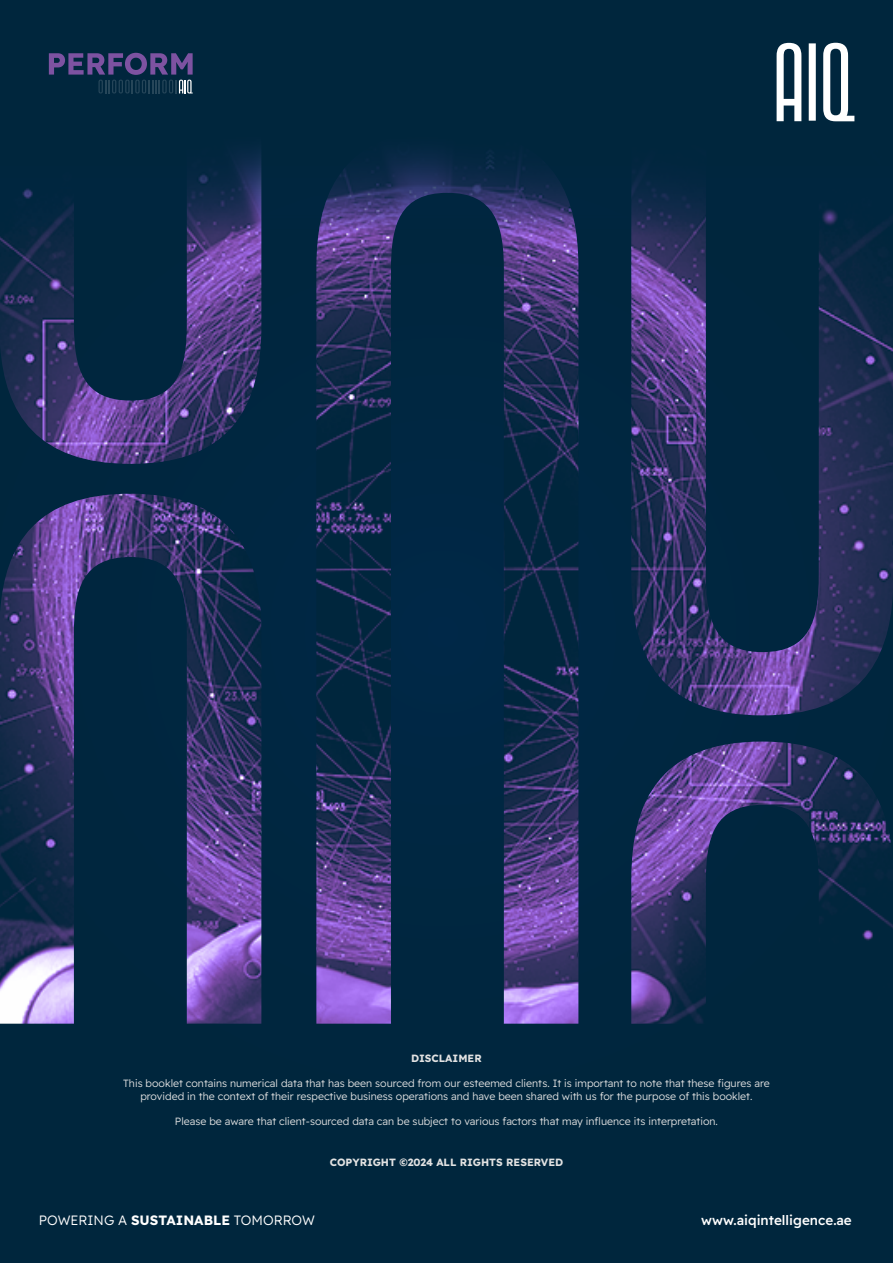
<style>
.page{position:relative;width:893px;height:1263px;background:#00263d}
.page>*{position:absolute;margin:0;border:0;box-sizing:border-box;transform-origin:0 0}
.t1{font:300 13.5px "Readex Pro";color:#fff}
.t2{font:500 13.5px "Readex Pro";color:#fff}
.t3{font:300 10.5px/12.6px "Readex Pro";color:#e2e2e2;text-align:center}
.t4{font:700 10.5px "Readex Pro";color:#e2e2e2}
.s1{font-weight:700}
</style>
<div class="page">
<div style="left:809px;top:43px;width:7px;height:78px;background:#fff"></div>
<svg style="left:823px;top:43px;width:31px;height:78px"></svg>
<svg style="left:777px;top:43px;width:24px;height:78px"></svg>
<svg style="left:49px;top:53px;width:144px;height:40px"></svg>
<img style="left:631px;top:741px;width:262px;height:283px">
<img style="left:631px;top:235px;width:262px;height:480px">
<img style="left:0;top:494px;width:261px;height:530px">
<img style="left:0;top:235px;width:261px;height:229px">
<img style="left:316px;top:235px;width:262px;height:789px">
<svg style="left:22px;top:152px;width:867px;height:83px"></svg>
<p class="t4" style="left:411px;top:1052px;width:72px">DISCLAIMER</p>
<p class="t3" style="left:123px;top:1078px;width:648px">This booklet contains numerical data that has been sourced from our esteemed clients. It is important to note that these figures are provided in the context of their respective business operations and have been shared with us for the purpose of this booklet.</p>
<p class="t3" style="left:175px;top:1115px;width:545px">Please be aware that client-sourced data can be subject to various factors that may influence its interpretation.</p>
<p class="t4" style="left:330px;top:1156px;width:235px">COPYRIGHT ©2024 ALL RIGHTS RESERVED</p>
<p class="t1" style="left:39px;top:1209px;width:278px">POWERING A <span class="s1">SUSTAINABLE</span> TOMORROW</p>
<p class="t2" style="left:701px;top:1212px;width:152px">www.aiqintelligence.ae</p>
</div>
